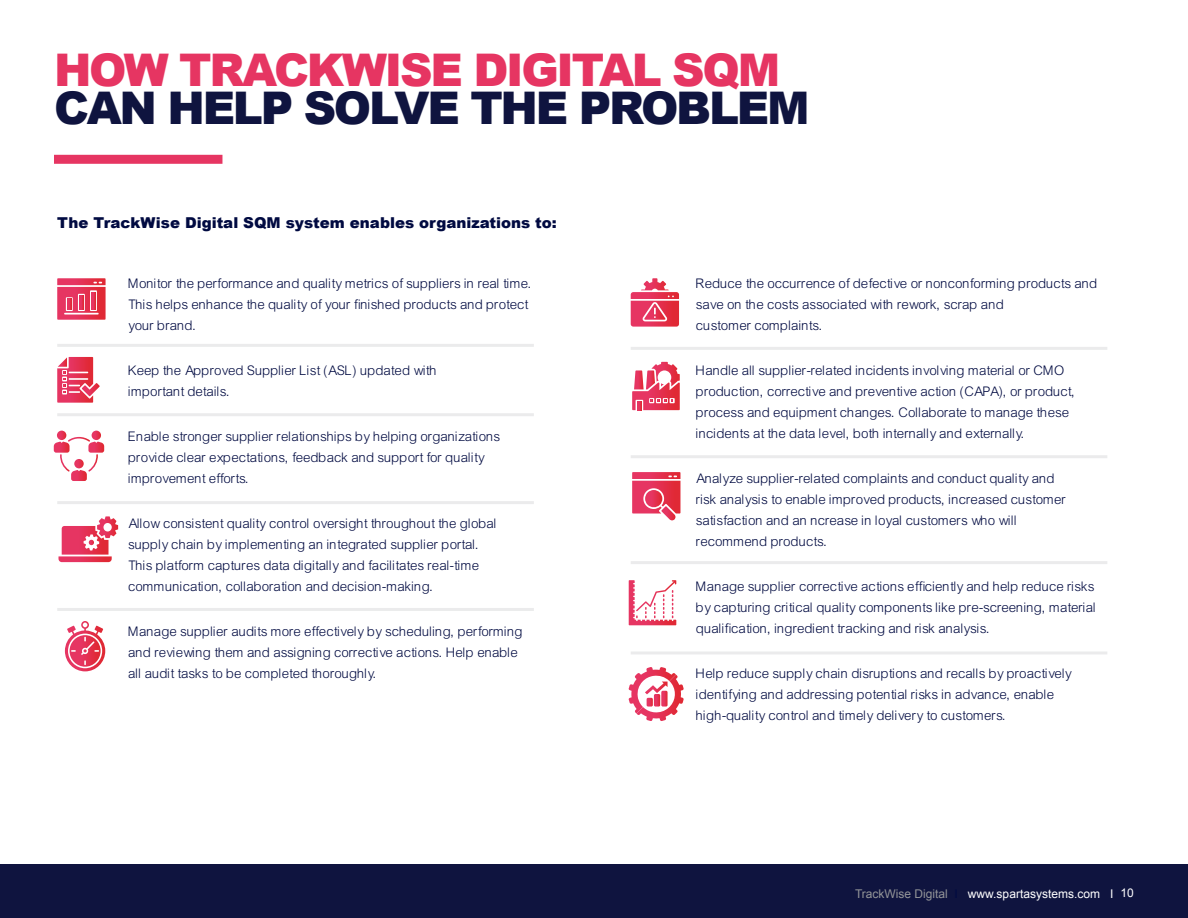
<style>
.page{position:relative;width:1188px;height:918px;background:#fff}
.page>*{position:absolute;margin:0;border:0;box-sizing:border-box;transform-origin:0 0}
.t1{font:900 45px "Arial";letter-spacing:-.05em;color:#e63562}
.t2{font:900 45px "Arial";letter-spacing:-.05em;color:#0f143f}
.Bodycopy{font:900 15px "Arial";color:#000a41}
.Bodycopy-2{font:14.25px/21px "Arial Lgt";color:#000a41}
.t3{font:12px "Arial";color:#fff}
.s1{color:#939598}
.s2{color:#000a41}
</style>
<div class="page">
<div style="left:0;top:864px;width:1188px;height:54px;background:#0f143f"></div>
<div style="left:54px;top:155px;width:168px;height:9px;background:#e63562"></div>
<svg style="left:57px;top:278px;width:49px;height:42px;background:#e8526e"></svg>
<hr style="left:57px;top:344px;width:477px;height:3px;background:#bcbec0">
<svg style="left:57px;top:357px;width:43px;height:46px"></svg>
<hr style="left:57px;top:413px;width:477px;height:3px;background:#bcbec0">
<hr style="left:57px;top:501px;width:477px;height:3px;background:#bcbec0">
<hr style="left:57px;top:608px;width:477px;height:3px;background:#bcbec0">
<hr style="left:631px;top:347px;width:476px;height:3px;background:#bcbec0">
<hr style="left:631px;top:455px;width:476px;height:3px;background:#bcbec0">
<hr style="left:631px;top:561px;width:476px;height:3px;background:#bcbec0">
<hr style="left:631px;top:651px;width:476px;height:3px;background:#bcbec0">
<svg style="left:54px;top:431px;width:50px;height:50px"></svg>
<svg style="left:58px;top:516px;width:60px;height:46px"></svg>
<svg style="left:631px;top:278px;width:48px;height:49px"></svg>
<svg style="left:65px;top:621px;width:40px;height:50px"></svg>
<svg style="left:632px;top:362px;width:48px;height:48px"></svg>
<svg style="left:632px;top:472px;width:48px;height:48px"></svg>
<svg style="left:629px;top:580px;width:47px;height:45px"></svg>
<svg style="left:629px;top:667px;width:55px;height:54px"></svg>
<p class="t1" style="left:54px;top:37px;width:728px">HOW TRACKWISE DIGITAL SQM</p>
<p class="t2" style="left:54px;top:75px;width:757px">CAN HELP SOLVE THE PROBLEM</p>
<p class="Bodycopy" style="left:57px;top:212px;width:501px">The TrackWise Digital SQM system enables organizations to:</p>
<p class="Bodycopy-2" style="left:129px;top:273px;width:405px">Monitor the performance and quality metrics of suppliers in real time.<br>This helps enhance the quality of your finished products and protect your brand.</p>
<p class="Bodycopy-2" style="left:129px;top:360px;width:310px">Keep the Approved Supplier List (ASL) updated with important details.</p>
<p class="Bodycopy-2" style="left:129px;top:426px;width:373px">Enable stronger supplier relationships by helping organizations provide clear expectations, feedback and support for quality improvement efforts.</p>
<p class="Bodycopy-2" style="left:129px;top:513px;width:370px">Allow consistent quality control oversight throughout the global supply chain by implementing an integrated supplier portal.<br>This platform captures data digitally and facilitates real-time communication, collaboration and decision-making.</p>
<p class="Bodycopy-2" style="left:129px;top:621px;width:396px">Manage supplier audits more effectively by scheduling, performing and reviewing them and assigning corrective actions. Help enable all audit tasks to be completed thoroughly.</p>
<p class="Bodycopy-2" style="left:697px;top:273px;width:403px">Reduce the occurrence of defective or nonconforming products and save on the costs associated with rework, scrap and</p>
<p class="Bodycopy-2" style="left:697px;top:315px;width:129px">customer complaints.</p>
<p class="Bodycopy-2" style="left:697px;top:360px;width:381px">Handle all supplier-related incidents involving material or CMO production, corrective and preventive action (CAPA), or product, process and equipment changes. Collaborate to manage these incidents at the data level, both internally and externally.</p>
<p class="Bodycopy-2" style="left:697px;top:468px;width:372px">Analyze supplier-related complaints and conduct quality and risk analysis to enable improved products, increased customer satisfaction and an ncrease in loyal customers who will recommend products.</p>
<p class="Bodycopy-2" style="left:697px;top:576px;width:402px">Manage supplier corrective actions efficiently and help reduce risks by capturing critical quality components like pre-screening, material qualification, ingredient tracking and risk analysis.</p>
<p class="Bodycopy-2" style="left:697px;top:663px;width:377px">Help reduce supply chain disruptions and recalls by proactively identifying and addressing potential risks in advance, enable</p>
<p class="Bodycopy-2" style="left:697px;top:705px;width:312px">high-quality control and timely delivery to customers.</p>
<p class="t3" style="left:855px;top:886px;width:280px"><span class="s1">TrackWise Digital</span> <span class="s2">I</span> www.spartasystems.com I 10</p>
</div>
